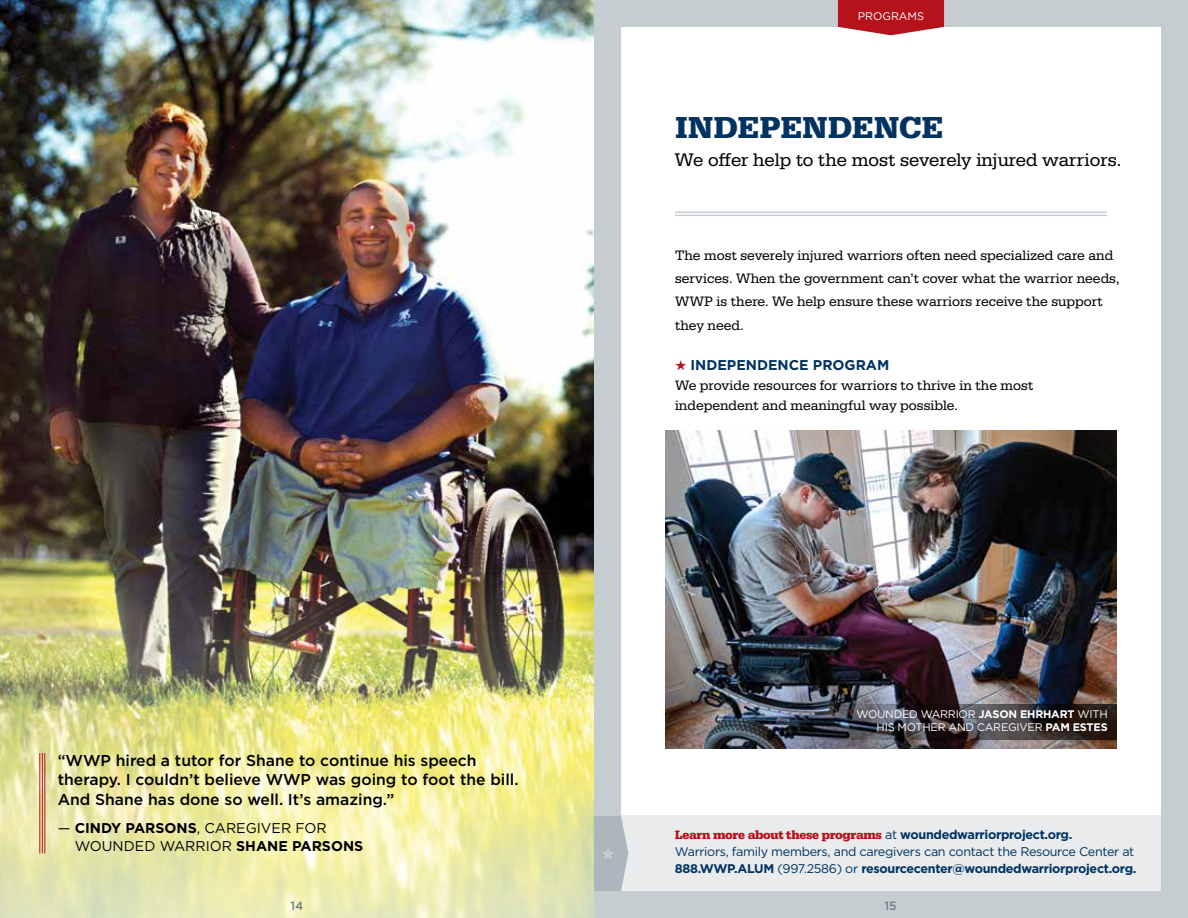
<style>
.page{position:relative;width:1188px;height:918px;background:#fff}
.page>*{position:absolute;margin:0;border:0;box-sizing:border-box;transform-origin:0 0}
.t1{font:700 31.5px "Serifa";color:#003262}
.t2{font:18.9px "Serifa";color:#000}
.t3{font:500 15.75px/19.5px "Gotham";color:#000}
.t4{font:14.1px/23.2px "Serifa";color:#000}
.t5{font:14.1px/17.2px "Gotham";color:#000}
.t6{font:700 14.1px "Gotham";color:#003262}
.t7{font:12.6px/17px "Gotham";letter-spacing:-.025em;color:#003262}
.t8{font:700 12.6px "Serifa";letter-spacing:-.025em;color:#b5121b}
.t9{font:500 12px "Gotham";color:#72808a}
.t10{font:10.95px/12.6px "Gotham";letter-spacing:-.02em;color:#fff;text-align:right}
.t11{font:10.95px "Gotham";color:#fff}
.s1{color:#b5121b}
.s2{font-weight:700}
.s3{font-family:"Gotham";font-weight:400;color:#003262}
.s4{font-family:"Gotham";color:#003262}
</style>
<div class="page">
<img style="left:0;top:0;width:594px;height:532px">
<img style="left:0;top:532px;width:594px;height:386px">
<div style="left:594px;top:0;width:594px;height:918px;background:#c6cdd1"></div>
<div style="left:621px;top:27px;width:540px;height:864px;background:#fff"></div>
<svg style="left:838px;top:0;width:106px;height:35px;background:#bd2c34"></svg>
<hr style="left:675px;top:212px;width:432px;height:1px;background:#c6cdd1">
<hr style="left:675px;top:215px;width:432px;height:1px;background:#c6cdd1">
<div style="left:621px;top:816px;width:540px;height:75px;background:#e9ebed"></div>
<hr style="left:39px;top:753px;width:1px;height:100px;background:#b5121b">
<hr style="left:42px;top:753px;width:1px;height:100px;background:#b5121b">
<hr style="left:44px;top:753px;width:1px;height:100px;background:#b5121b">
<svg style="left:594px;top:816px;width:34px;height:75px;background:#b4bbc2"></svg>
<img style="left:665px;top:431px;width:451px;height:317px">
<img style="left:685px;top:704px;width:431px;height:35px">
<p class="t11" style="left:858px;top:10px;width:68px">PROGRAMS</p>
<h1 class="t1" style="left:675px;top:109px;width:270px">INDEPENDENCE</h1>
<h2 class="t2" style="left:675px;top:149px;width:448px">We offer help to the most severely injured warriors.</h2>
<p class="t4" style="left:675px;top:244px;width:446px">The most severely injured warriors often need specialized care and services. When the government can’t cover what the warrior needs, WWP is there. We help ensure these warriors receive the support they need.</p>
<p class="t6" style="left:675px;top:357px;width:216px"><span class="s1">★</span> INDEPENDENCE PROGRAM</p>
<p class="t4" style="left:675px;top:375px;width:360px;line-height:20.1px">We provide resources for warriors to thrive in the most independent and meaningful way possible.</p>
<p class="t3" style="left:58px;top:750px;width:462px">“WWP hired a tutor for Shane to continue his speech therapy. I couldn’t believe WWP was going to foot the bill.<br>And Shane has done so well. It’s amazing.”</p>
<p class="t5" style="left:75px;top:820px;width:290px;text-indent:-17px">— <span class="s2">CINDY PARSONS</span>, CAREGIVER FOR<br>WOUNDED WARRIOR <span class="s2">SHANE PARSONS</span></p>
<p class="t10" style="left:856px;top:708px;width:253px">WOUNDED WARRIOR <span class="s2">JASON EHRHART</span> WITH<br>HIS MOTHER AND CAREGIVER <span class="s2">PAM ESTES</span></p>
<p class="t8" style="left:675px;top:828px;width:399px">Learn more about these programs <span class="s3">at</span> <span class="s4">woundedwarriorproject.org.</span></p>
<p class="t7" style="left:675px;top:843px;width:463px">Warriors, family members, and caregivers can contact the Resource Center at<br><span class="s2">888.WWP.ALUM</span> (997.2586) or <span class="s2">resourcecenter@woundedwarriorproject.org.</span></p>
<p class="t9" style="left:291px;top:899px;width:14px">14</p>
<p class="t9" style="left:884px;top:899px;width:14px">15</p>
</div>
